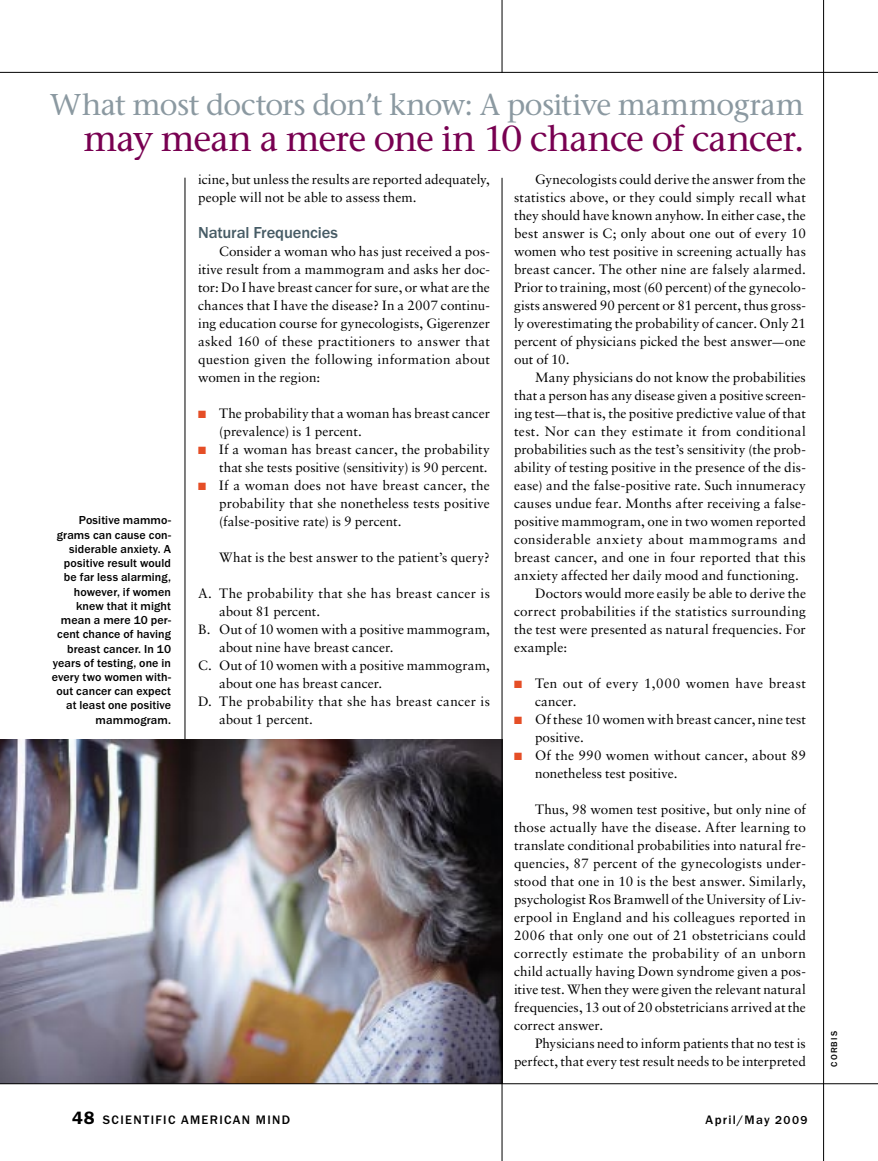
<style>
.page{position:relative;width:878px;height:1161px;background:#fff}
.page>*{position:absolute;margin:0;border:0;box-sizing:border-box;transform-origin:0 0}
.t1{font:500 36px "Stone Serif Std";letter-spacing:-.025em;color:#780051}
.t2{font:500 30px "Stone Serif Std";letter-spacing:-.025em;color:#8b99a1}
.t3{font:500 16.5px "ITC Franklin Gothic Std";color:#465b65}
.t4{font:13.5px/18px "Sabon LT Std";letter-spacing:.005em;color:#000}
.t5{font:13.5px "Sabon LT Std";letter-spacing:.025em;color:#000}
.t6{font:13.5px "Sabon LT Std";letter-spacing:.03em;color:#000}
.t7{font:500 12.75px "ITC Franklin Gothic Std";letter-spacing:.105em;color:#000}
.t8{font:500 12px/14.2px "ITC Franklin Gothic Std";letter-spacing:.01em;color:#000;text-align:right}
.t9{font:500 9px "ITC Franklin Gothic Std";color:#000}
.s1{color:#e54e26}
.s2{font-size:11.25px}
.s3{font-weight:600;font-size:18px}
.s4{font-size:12px}
</style>
<div class="page">
<hr style="left:823px;top:0;width:1px;height:1161px;background:#000">
<hr style="left:184px;top:178px;width:1px;height:888px;background:#000">
<img style="left:0;top:739px;width:501px;height:344px">
<hr style="left:0;top:1083px;width:878px;height:1px;background:#000">
<hr style="left:501px;top:178px;width:1px;height:983px;background:#000">
<hr style="left:0;top:72px;width:878px;height:1px;background:#000">
<hr style="left:501px;top:0;width:1px;height:73px;background:#000">
<h2 class="t2" style="left:50px;top:86px;width:755px">What most doctors don’t know: A positive mammogram</h2>
<h1 class="t1" style="left:83px;top:117px;width:722px">may mean a mere one in 10 chance of cancer.</h1>
<p class="t8" style="left:52px;top:513px;width:121px">Positive mammo&shy;grams can cause con&shy;siderable anxiety. A positive result would be far less alarming, however, if women knew that it might mean a mere 10 per&shy;cent chance of having breast cancer. In 10 years of testing, one in every two women with&shy;out cancer can expect at least one positive mammogram.</p>
<p class="t4" style="left:198px;top:170px;width:293px">icine, but unless the results are reported adequately, people will not be able to assess them.</p>
<p class="t3" style="left:198px;top:223px;width:141px">Natural Frequencies</p>
<p class="t4" style="left:198px;top:242px;width:293px;text-align:justify;text-indent:21px">Consider a woman who has just received a pos&shy;itive result from a mammogram and asks her doc&shy;tor: Do I have breast cancer for sure, or what are the chances that I have the disease? In a 2007 continu&shy;ing education course for gynecologists, Gigerenzer asked 160 of these practitioners to answer that question given the following information about women in the region:</p>
<p class="t4" style="left:219px;top:404px;width:272px;text-indent:-21px"><span class="s1">■</span> The probability that a woman has breast cancer (prevalence) is 1 percent.</p>
<p class="t4" style="left:198px;top:440px;width:293px;text-align:right"><span class="s1">■</span> If a woman has breast cancer, the probability that she tests positive (sensitivity) is 90 percent.</p>
<p class="t4" style="left:219px;top:476px;width:272px;text-align:justify;text-indent:-21px"><span class="s1">■</span> If a woman does not have breast cancer, the probability that she nonetheless tests positive (false-positive rate) is 9 percent.</p>
<p class="t4" style="left:219px;top:548px;width:272px">What is the best answer to the patient’s query?</p>
<p class="t4" style="left:198px;top:584px;width:293px">A. The probability that she has breast cancer is</p>
<p class="t4" style="left:219px;top:602px;width:103px">about 81 percent.</p>
<p class="t4" style="left:198px;top:620px;width:293px">B. Out of 10 women with a positive mammogram,</p>
<p class="t4" style="left:219px;top:638px;width:176px">about nine have breast cancer.</p>
<p class="t4" style="left:198px;top:656px;width:293px">C. Out of 10 women with a positive mammogram,</p>
<p class="t4" style="left:219px;top:674px;width:165px">about one has breast cancer.</p>
<p class="t4" style="left:198px;top:692px;width:293px">D. The probability that she has breast cancer is</p>
<p class="t4" style="left:219px;top:710px;width:95px">about 1 percent.</p>
<p class="t4" style="left:514px;top:170px;width:293px;text-align:justify;text-indent:21px">Gynecologists could derive the answer from the statistics above, or they could simply recall what they should have known anyhow. In either case, the best answer is C; only about one out of every 10 women who test positive in screening actually has breast cancer. The other nine are falsely alarmed.<br>Prior to training, most (60 percent) of the gynecolo&shy;gists answered 90 percent or 81 percent, thus gross&shy;ly overestimating the probability of cancer. Only 21 percent of physicians picked the best answer<span class="s2">—</span>one out of 10.</p>
<p class="t4" style="left:535px;top:368px;width:272px">Many physicians do not know the probabilities</p>
<p class="t4" style="left:514px;top:386px;width:293px">that a person has any disease given a positive screen-</p>
<p class="t4" style="left:514px;top:404px;width:293px">ing test<span class="s2">—</span>that is, the positive predictive value of that</p>
<p class="t5" style="left:514px;top:423px;width:293px">test. Nor can they estimate it from conditional</p>
<p class="t4" style="left:514px;top:440px;width:293px">probabilities such as the test’s sensitivity (the prob-</p>
<p class="t4" style="left:514px;top:458px;width:293px">ability of testing positive in the presence of the dis-</p>
<p class="t4" style="left:514px;top:476px;width:293px">ease) and the false-positive rate. Such innumeracy</p>
<p class="t4" style="left:514px;top:494px;width:293px">causes undue fear. Months after receiving a false-</p>
<p class="t4" style="left:514px;top:512px;width:293px">positive mammogram, one in two women reported</p>
<p class="t6" style="left:514px;top:531px;width:293px">considerable anxiety about mammograms and</p>
<p class="t4" style="left:514px;top:548px;width:293px">breast cancer, and one in four reported that this</p>
<p class="t4" style="left:514px;top:566px;width:286px">anxiety affected her daily mood and functioning.</p>
<p class="t4" style="left:535px;top:584px;width:272px">Doctors would more easily be able to derive the</p>
<p class="t4" style="left:514px;top:602px;width:293px">correct probabilities if the statistics surrounding</p>
<p class="t4" style="left:514px;top:620px;width:293px">the test were presented as natural frequencies. For</p>
<p class="t4" style="left:514px;top:638px;width:55px">example:</p>
<p class="t4" style="left:535px;top:674px;width:272px;text-indent:-21px"><span class="s1">■</span> Ten out of every 1,000 women have breast cancer.</p>
<p class="t4" style="left:535px;top:710px;width:272px;text-indent:-21px"><span class="s1">■</span> Of these 10 women with breast cancer, nine test positive.</p>
<p class="t4" style="left:535px;top:746px;width:272px;text-indent:-21px"><span class="s1">■</span> Of the 990 women without cancer, about 89 nonetheless test positive.</p>
<p class="t4" style="left:514px;top:800px;width:293px;text-align:justify;text-indent:21px">Thus, 98 women test positive, but only nine of those actually have the disease. After learning to translate conditional probabilities into natural fre&shy;quencies, 87 percent of the gynecologists under&shy;stood that one in 10 is the best answer. Similarly, psychologist Ros Bramwell of the University of Liv&shy;erpool in England and his colleagues reported in 2006 that only one out of 21 obstetricians could correctly estimate the probability of an unborn child actually having Down syndrome given a pos&shy;itive test. When they were given the relevant natural frequencies, 13 out of 20 obstetricians arrived at the correct answer.</p>
<p class="t4" style="left:514px;top:1034px;width:293px;text-align:right">Physicians need to inform patients that no test is perfect, that every test result needs to be interpreted</p>
<p class="t7" style="left:72px;top:1112px;width:220px"><span class="s3">48</span> scientific american mind</p>
<p class="t7" style="left:705px;top:1112px;width:103px">April/May <span class="s4">2009</span></p>
<p class="t9" style="left:829px;top:1066px;width:37px;rotate:-90deg">Corbis</p>
</div>
